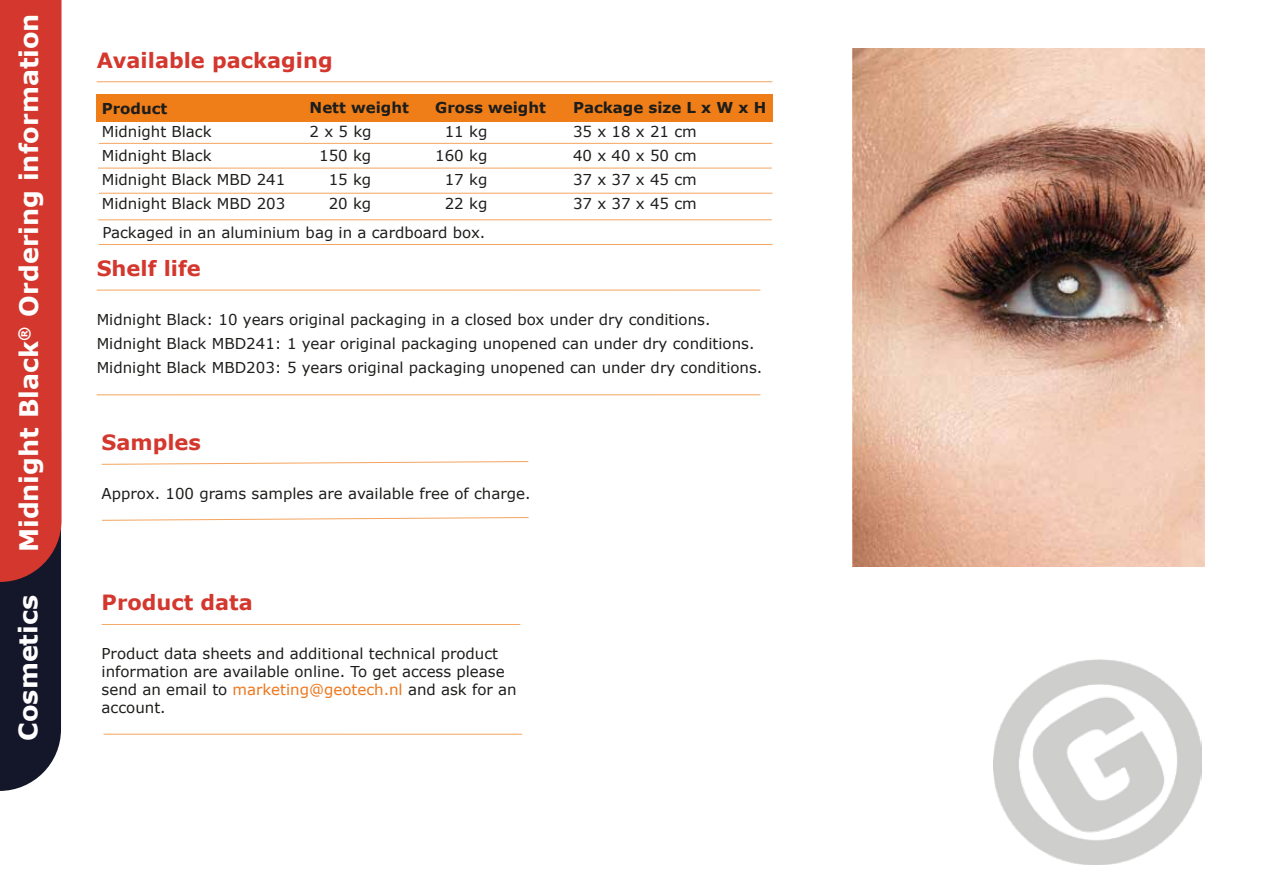
<style>
.page{position:relative;width:1263px;height:893px;background:#fff}
.page>*{position:absolute;margin:0;border:0;box-sizing:border-box;transform-origin:0 0}
.t1{font:700 25.5px "Verdana";color:#fff}
.t2{font:700 21px "Verdana";color:#d3372d}
.t3{font:15px/24px "Verdana";color:#1d1d1b}
.t4{font:700 15px "Verdana";color:#1d1d1b}
.s1{color:#fff}
.s2{font-weight:700}
.s3{color:#ee761b}
</style>
<div class="page">
<svg style="left:0;top:0;width:62px;height:791px;background:#a1312f"></svg>
<div style="left:289px;top:94px;width:483px;height:28px;background:#ef7d18"></div>
<hr style="left:97px;top:81px;width:675px;height:1px;background:#ef7d18">
<svg style="left:102px;top:461px;width:426px;height:4px"></svg>
<svg style="left:102px;top:517px;width:427px;height:4px"></svg>
<hr style="left:102px;top:624px;width:418px;height:1px;background:#ef7d18">
<img style="left:993px;top:659px;width:208px;height:206px">
<hr style="left:97px;top:290px;width:663px;height:1px;background:#ef7d18">
<hr style="left:99px;top:143px;width:673px;height:1px;background:#ef7d18">
<hr style="left:97px;top:394px;width:663px;height:1px;background:#ef7d18">
<hr style="left:104px;top:734px;width:418px;height:1px;background:#ef7d18">
<hr style="left:99px;top:244px;width:673px;height:1px;background:#ef7d18">
<hr style="left:98px;top:219px;width:674px;height:1px;background:#ef7d18">
<hr style="left:98px;top:168px;width:674px;height:1px;background:#ef7d18">
<img style="left:852px;top:48px;width:352px;height:519px">
<div style="left:97px;top:94px;width:192px;height:28px;background:#ef7d18"></div>
<hr style="left:99px;top:193px;width:673px;height:1px;background:#ef7d18">
<h1 class="t1" style="left:12px;top:552px;width:540px;rotate:-90deg">Midnight Black<sup>®</sup> Ordering information</h1>
<h1 class="t1" style="left:12px;top:741px;width:147px;rotate:-90deg">Cosmetics</h1>
<h2 class="t2" style="left:97px;top:46px;width:238px">Available packaging</h2>
<p class="t4" style="left:102px;top:99px;width:67px">Product</p>
<p class="t3" style="left:102px;top:120px;width:185px">Midnight Black<br>Midnight Black<br>Midnight Black MBD 241<br>Midnight Black MBD 203</p>
<p class="t4" style="left:310px;top:98px;width:101px">Nett weight</p>
<p class="t3" style="left:310px;top:120px;width:64px;text-align:justify">2 x 5 kg <span class="s1">1</span>150 kg <span class="s1">11</span>15 kg <span class="s1">11</span>20 kg</p>
<p class="t3" style="left:435px;top:96px;width:112px"><span class="s2">Gross weight<br></span><span class="s1">2</span>11 kg<br>160 kg<br><span class="s1">1</span>17 kg<br><span class="s1">1</span>22 kg</p>
<p class="t3" style="left:102px;top:221px;width:385px">Packaged in an aluminium bag in a cardboard box.</p>
<p class="t4" style="left:573px;top:98px;width:195px">Package size L x W x H</p>
<p class="t3" style="left:573px;top:120px;width:125px;text-align:justify">35 x 18 x 21 cm 40 x 40 x 50 cm 37 x 37 x 45 cm 37 x 37 x 45 cm</p>
<h2 class="t2" style="left:97px;top:255px;width:106px">Shelf life</h2>
<p class="t3" style="left:97px;top:307px;width:667px">Midnight Black: 10 years original packaging in a closed box under dry conditions.<br>Midnight Black MBD241: 1 year original packaging unopened can under dry conditions.<br>Midnight Black MBD203: 5 years original packaging unopened can under dry conditions.</p>
<h2 class="t2" style="left:102px;top:429px;width:101px">Samples</h2>
<p class="t3" style="left:102px;top:482px;width:430px">Approx. 100 grams samples are available free of charge.</p>
<h2 class="t2" style="left:102px;top:589px;width:153px">Product data</h2>
<p class="t3" style="left:102px;top:645px;width:417px;line-height:18px">Product data sheets and additional technical product information are available online. To get access please send an email to <span class="s3">marketing@geotech.nl</span> and ask for an account.</p>
</div>
